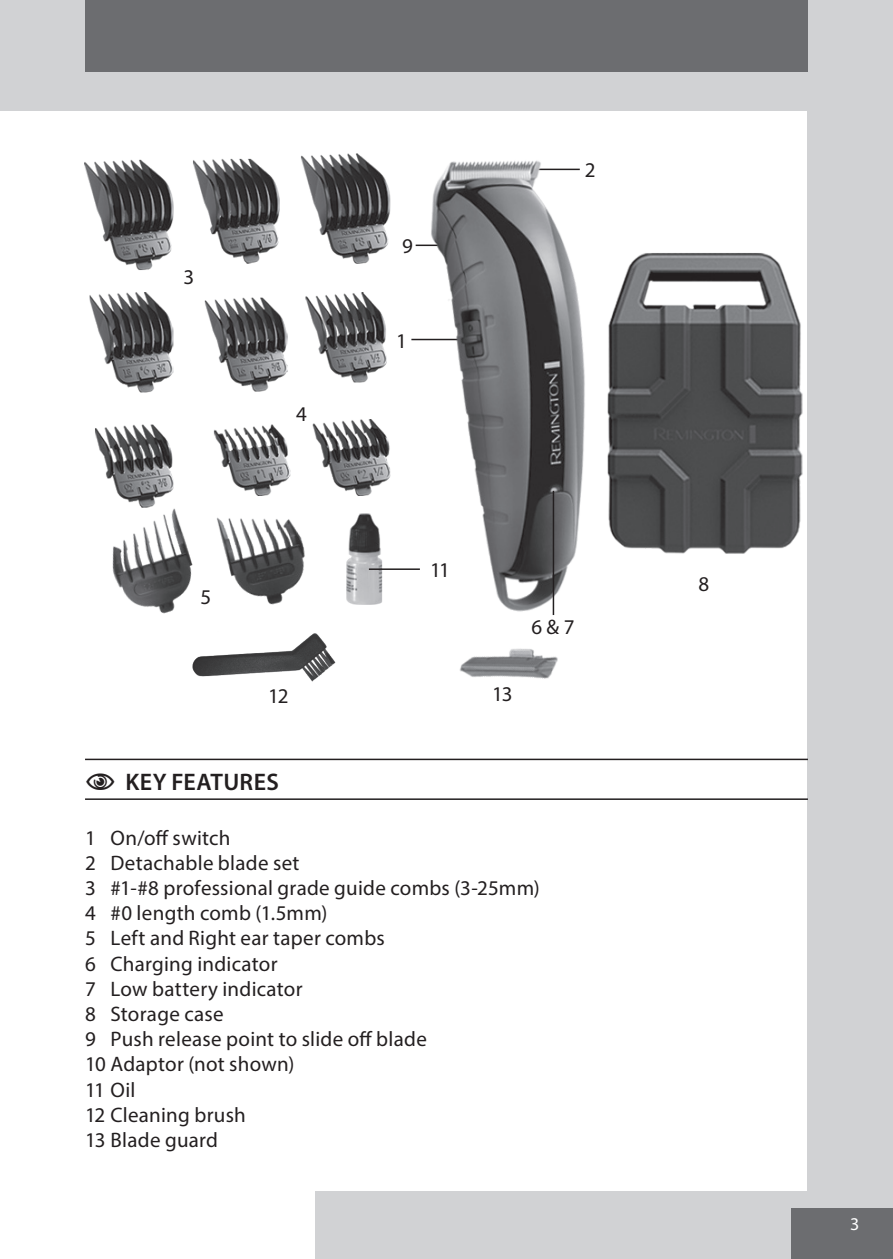
<style>
.page{position:relative;width:893px;height:1259px;background:#fff}
.page>*{position:absolute;margin:0;border:0;box-sizing:border-box;transform-origin:0 0}
.heading{font:600 24px "Myriad Pro";letter-spacing:.01em;color:#231f20}
.default_single{font:21px "Myriad Pro";letter-spacing:.01em;color:#231f20}
.default{font:18px "Myriad Pro";color:#fff}
.s1{font-family:"Myriad Points";font-weight:400}
</style>
<div class="page">
<div style="left:315px;top:1191px;width:578px;height:68px;background:#d1d2d4"></div>
<div style="left:791px;top:1208px;width:102px;height:51px;background:#6c6d70"></div>
<div style="left:0;top:0;width:893px;height:111px;background:#d1d2d4"></div>
<div style="left:85px;top:0;width:723px;height:72px;background:#6c6d70"></div>
<div style="left:808px;top:90px;width:85px;height:1111px;background:#d1d2d4"></div>
<hr style="left:85px;top:758px;width:723px;height:2px;background:#231f20">
<hr style="left:85px;top:798px;width:723px;height:2px;background:#231f20">
<img style="left:84px;top:153px;width:496px;height:526px">
<hr style="left:369px;top:568px;width:51px;height:2px;background:#231f20">
<img style="left:571px;top:219px;width:237px;height:347px">
<hr style="left:553px;top:491px;width:1px;height:124px;background:#231f20">
<div style="left:94px;top:640px;width:281px;height:69px;background:#fff"></div>
<div style="left:284px;top:606px;width:66px;height:53px;background:#fff"></div>
<img style="left:175px;top:632px;width:164px;height:50px">
<div style="left:219px;top:624px;width:18px;height:29px;background:#fff"></div>
<p class="default_single" style="left:183px;top:264px;width:12px">3</p>
<p class="default_single" style="left:296px;top:401px;width:12px">4</p>
<p class="default_single" style="left:402px;top:233px;width:12px">9</p>
<p class="default_single" style="left:396px;top:328px;width:12px">1</p>
<p class="default_single" style="left:585px;top:157px;width:12px">2</p>
<p class="default_single" style="left:200px;top:583px;width:12px">5</p>
<p class="default_single" style="left:430px;top:557px;width:21px">11</p>
<p class="default_single" style="left:531px;top:614px;width:45px">6 &amp; 7</p>
<p class="default_single" style="left:268px;top:683px;width:22px">12</p>
<p class="default_single" style="left:492px;top:681px;width:22px">13</p>
<p class="heading" style="left:85px;top:766px;width:195px"><span class="s1">C</span> KEY FEATURES</p>
<p class="default_single" style="left:85px;top:824px;width:147px">1 On/off switch</p>
<p class="default_single" style="left:85px;top:850px;width:216px">2 Detachable blade set</p>
<p class="default_single" style="left:85px;top:875px;width:456px">3 #1-#8 professional grade guide combs (3-25mm)</p>
<p class="default_single" style="left:85px;top:900px;width:244px">4 #0 length comb (1.5mm)</p>
<p class="default_single" style="left:85px;top:925px;width:301px">5 Left and Right ear taper combs</p>
<p class="default_single" style="left:85px;top:950px;width:194px">6 Charging indicator</p>
<p class="default_single" style="left:85px;top:976px;width:219px">7 Low battery indicator</p>
<p class="default_single" style="left:85px;top:1001px;width:140px">8 Storage case</p>
<p class="default_single" style="left:85px;top:1026px;width:343px">9 Push release point to slide off blade</p>
<p class="default_single" style="left:85px;top:1051px;width:211px">10 Adaptor (not shown)</p>
<p class="default_single" style="left:85px;top:1076px;width:52px">11 Oil</p>
<p class="default_single" style="left:85px;top:1102px;width:162px">12 Cleaning brush</p>
<p class="default_single" style="left:85px;top:1127px;width:135px">13 Blade guard</p>
<p class="default_single" style="left:698px;top:571px;width:12px">8</p>
<p class="default" style="left:850px;top:1212px;width:11px">3</p>
</div>
